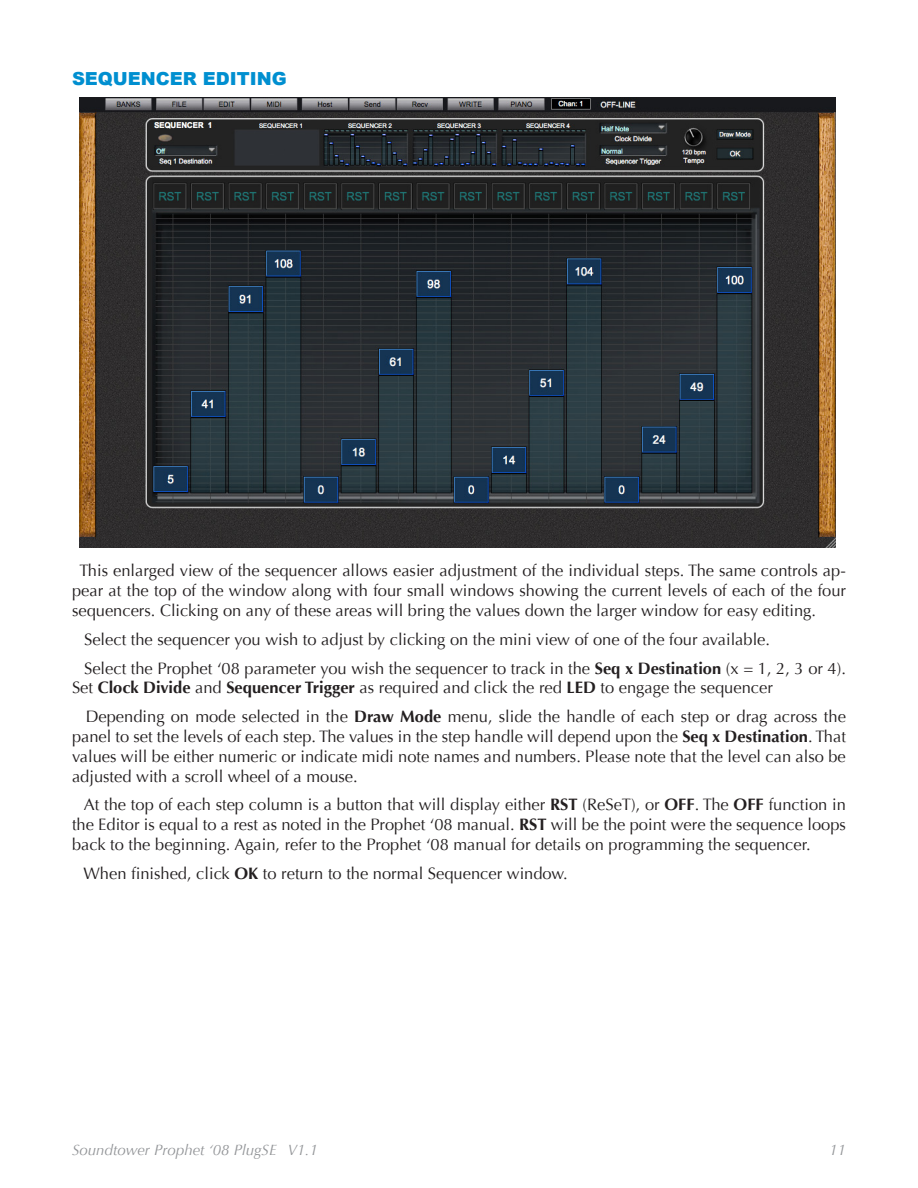
<style>
.page{position:relative;width:918px;height:1188px;background:#fff}
.page>*{position:absolute;margin:0;border:0;box-sizing:border-box;transform-origin:0 0}
.Head_2{font:900 18px "Arial";color:#008fd0}
.Body_Text{font:16.5px/19.8px "Optima";color:#231f20;text-align:justify}
.t1{font:italic 15px "Optima";color:#939598}
.s1{font-weight:700}
</style>
<div class="page">
<img style="left:80px;top:97px;width:756px;height:451px">
<p class="Head_2" style="left:72px;top:65px;width:216px">SEQUENCER EDITING</p>
<p class="Body_Text" style="left:72px;top:561px;width:776px;text-indent:8px">This enlarged view of the sequencer allows easier adjustment of the individual steps. The same controls ap&shy;pear at the top of the window along with four small windows showing the current levels of each of the four sequencers. Clicking on any of these areas will bring the values down the larger window for easy editing.</p>
<p class="Body_Text" style="left:84px;top:630px;width:688px">Select the sequencer you wish to adjust by clicking on the mini view of one of the four available.</p>
<p class="Body_Text" style="left:72px;top:658px;width:775px;text-indent:12px">Select the Prophet ‘08 parameter you wish the sequencer to track in the <span class="s1">Seq x Destination</span> (x = 1, 2, 3 or 4).<br>Set <span class="s1">Clock Divide</span> and <span class="s1">Sequencer Trigger</span> as required and click the red <span class="s1">LED</span> to engage the sequencer</p>
<p class="Body_Text" style="left:72px;top:707px;width:775px;text-indent:14px">Depending on mode selected in the <span class="s1">Draw Mode</span> menu, slide the handle of each step or drag across the panel to set the levels of each step. The values in the step handle will depend upon the <span class="s1">Seq x Destination</span>. That values will be either numeric or indicate midi note names and numbers. Please note that the level can also be adjusted with a scroll wheel of a mouse.</p>
<p class="Body_Text" style="left:72px;top:795px;width:776px;text-indent:12px">At the top of each step column is a button that will display either <span class="s1">RST</span> (ReSeT), or <span class="s1">OFF</span>. The <span class="s1">OFF</span> function in the Editor is equal to a rest as noted in the Prophet ‘08 manual. <span class="s1">RST</span> will be the point were the sequence loops back to the beginning. Again, refer to the Prophet ‘08 manual for details on programming the sequencer.</p>
<p class="Body_Text" style="left:83px;top:864px;width:486px">When finished, click <span class="s1">OK</span> to return to the normal Sequencer window.</p>
<p class="t1" style="left:72px;top:1141px;width:247px">Soundtower Prophet ‘08 PlugSE V1.1</p>
<p class="t1" style="left:829px;top:1141px;width:18px">11</p>
</div>
